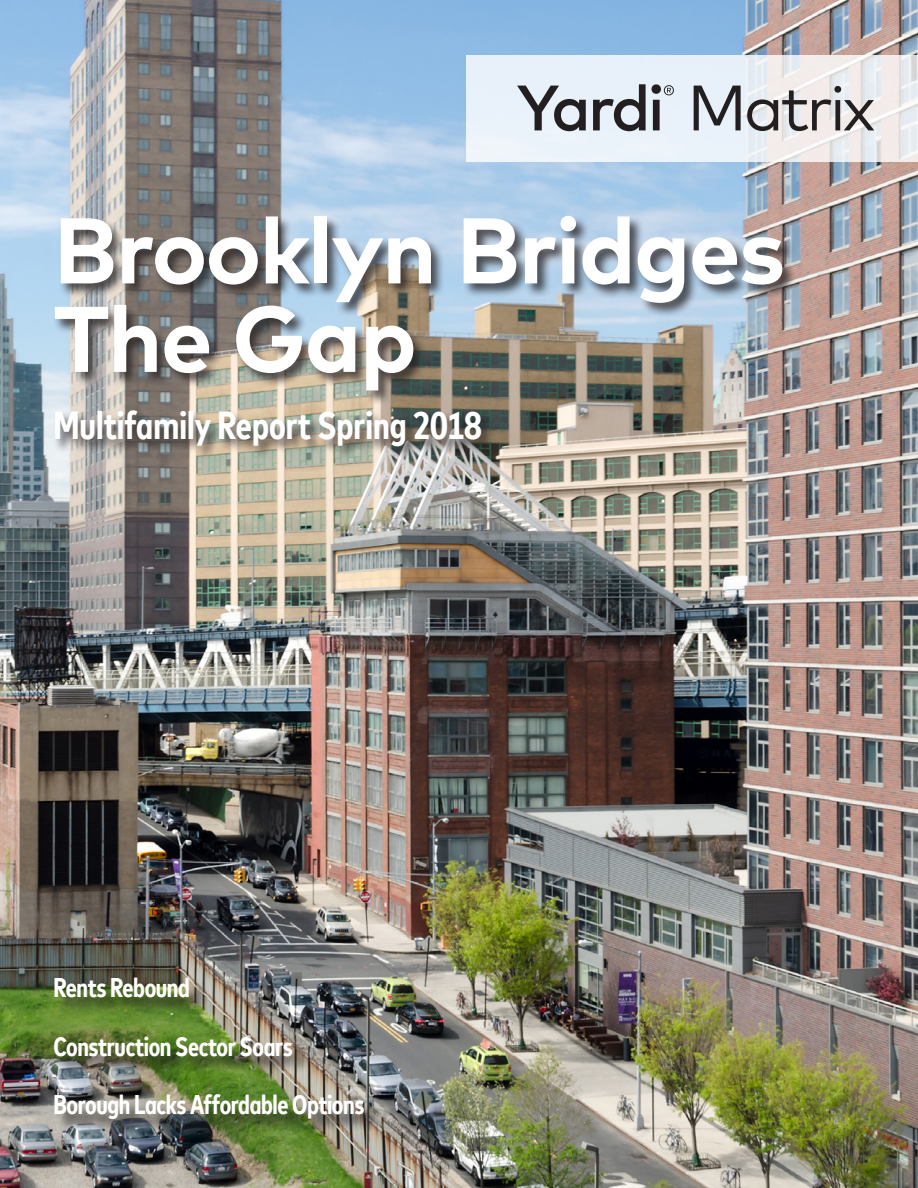
<style>
.page{position:relative;width:918px;height:1188px;background:#fff}
.page>*{position:absolute;margin:0;border:0;box-sizing:border-box;transform-origin:0 0}
.t1{font:700 93px/88.5px "Mark Offc Pro";letter-spacing:-.02em;color:#fff}
.t2{font:700 condensed 39px "Mark Offc Pro";color:#fff}
.t3{font:700 condensed 27px "Mark Offc Pro";letter-spacing:-.015em;color:#fff}
</style>
<div class="page">
<img style="left:0;top:0;width:918px;height:1188px">
<svg style="left:466px;top:55px;width:452px;height:107px;background:#eaeff4"></svg>
<div style="left:57px;top:981px;width:325px;height:156px;background:#231f20;opacity:.75"></div>
<div style="left:53px;top:215px;width:744px;height:245px;background:#231f20;opacity:.75"></div>
<svg style="left:517px;top:86px;width:69px;height:45px;background:#a1a5ab"></svg>
<svg style="left:593px;top:84px;width:53px;height:47px;background:#999da3"></svg>
<svg style="left:652px;top:84px;width:22px;height:46px"></svg>
<svg style="left:694px;top:86px;width:47px;height:44px;background:#989ca1"></svg>
<svg style="left:747px;top:86px;width:127px;height:45px;background:#b8b5b6"></svg>
<p class="t1" style="left:53px;top:198px;width:734px">Brooklyn Bridges<br>The Gap</p>
<p class="t2" style="left:53px;top:396px;width:430px">Multifamily Report Spring 2018</p>
<p class="t3" style="left:53px;top:968px;width:138px">Rents Rebound</p>
<p class="t3" style="left:53px;top:1026px;width:241px">Construction Sector Soars</p>
<p class="t3" style="left:53px;top:1085px;width:313px">Borough Lacks Affordable Options</p>
</div>
